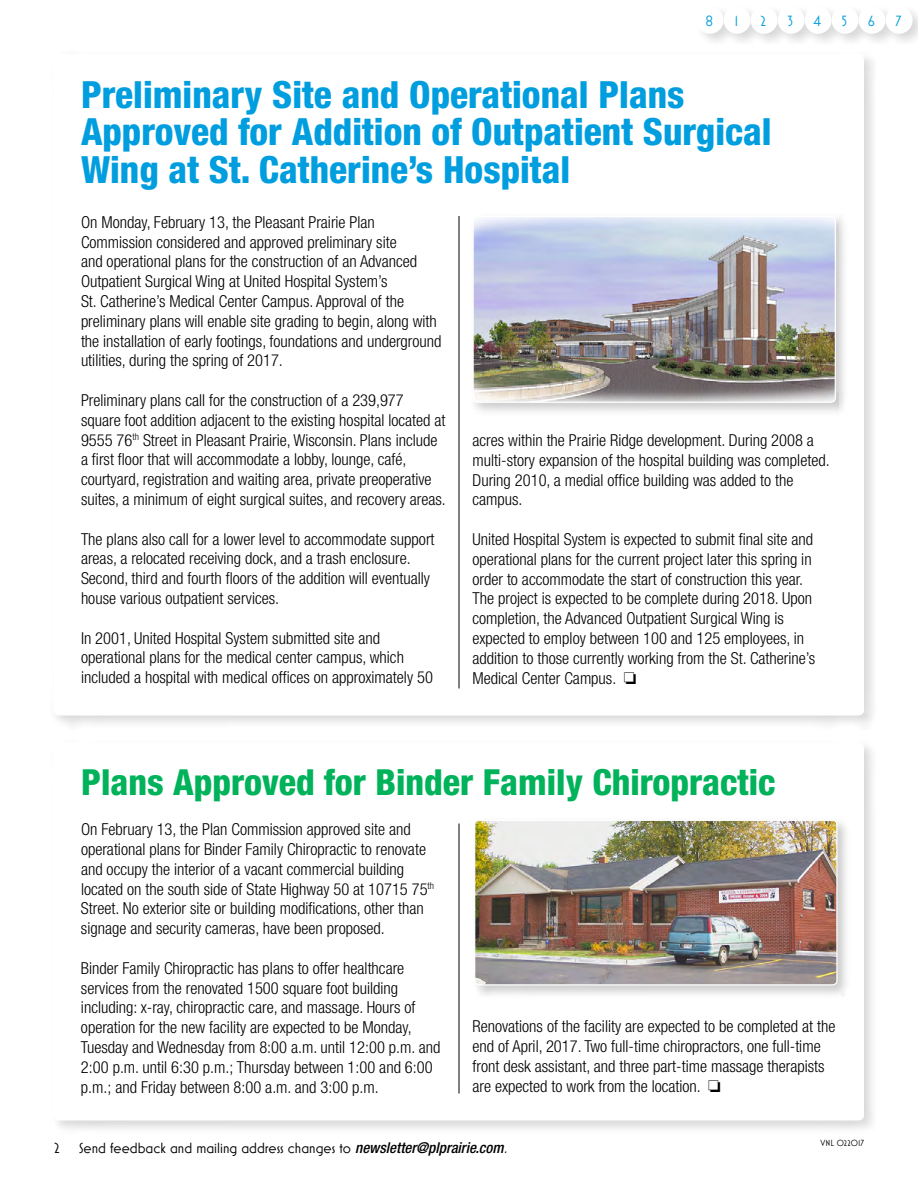
<style>
.page{position:relative;width:918px;height:1188px;background:#fff}
.page>*{position:absolute;margin:0;border:0;box-sizing:border-box;transform-origin:0 0}
.t1{font:800 condensed 37.5px/37.5px "Helvetica Neue LT Std";color:#009ede}
.t2{font:800 condensed 36px "Helvetica Neue LT Std";color:#00b25a}
.t3{font:300 condensed 16.5px/19.8px "Helvetica Neue LT Std";color:#000}
.t4{font:15px "Mostra Nuova";color:#000}
.t5{font:15px "Mostra Nuova Alt A";color:#009ede}
.t6{font:9px "Mostra Nuova";color:#000}
.s1{font-family:"Helvetica Neue LT Std";font-weight:500;font-style:italic;font-stretch:condensed}
.s2{font-family:"Helvetica Neue LT Std";font-weight:300;font-style:italic;font-stretch:condensed}
</style>
<div class="page">
<div style="left:51px;top:51px;width:827px;height:678px;background:#000;opacity:.15"></div>
<div style="left:54px;top:54px;width:810px;height:662px;background:#fff;border-radius:5px"></div>
<div style="left:470px;top:213px;width:379px;height:204px;background:#000;opacity:.2"></div>
<img style="left:473px;top:217px;width:361px;height:185px">
<div style="left:473px;top:216px;width:363px;height:187px;border:1px solid #fff;border-radius:4px"></div>
<hr style="left:459px;top:216px;width:1px;height:472px;background:#000">
<div style="left:51px;top:739px;width:827px;height:395px;background:#000;opacity:.15"></div>
<div style="left:54px;top:742px;width:810px;height:378px;background:#fff;border-radius:5px"></div>
<svg style="left:80px;top:741px;width:396px;height:88px"></svg>
<hr style="left:459px;top:824px;width:1px;height:270px;background:#000">
<div style="left:472px;top:817px;width:379px;height:182px;background:#000;opacity:.2"></div>
<img style="left:475px;top:820px;width:362px;height:165px">
<div style="left:474px;top:820px;width:364px;height:165px;border:1px solid #fff;border-radius:4px"></div>
<div style="left:694px;top:4px;width:44px;height:44px;background:#000;opacity:.15"></div>
<div style="left:697px;top:7px;width:27px;height:27px;background:#fff;border-radius:50%"></div>
<div style="left:721px;top:4px;width:44px;height:44px;background:#000;opacity:.15"></div>
<div style="left:724px;top:7px;width:27px;height:27px;background:#fff;border-radius:50%"></div>
<div style="left:748px;top:4px;width:44px;height:44px;background:#000;opacity:.15"></div>
<div style="left:751px;top:7px;width:27px;height:27px;background:#fff;border-radius:50%"></div>
<div style="left:775px;top:4px;width:44px;height:44px;background:#000;opacity:.15"></div>
<div style="left:778px;top:7px;width:27px;height:27px;background:#fff;border-radius:50%"></div>
<div style="left:802px;top:4px;width:44px;height:44px;background:#000;opacity:.15"></div>
<div style="left:805px;top:7px;width:27px;height:27px;background:#fff;border-radius:50%"></div>
<div style="left:829px;top:4px;width:44px;height:44px;background:#000;opacity:.15"></div>
<div style="left:832px;top:7px;width:27px;height:27px;background:#fff;border-radius:50%"></div>
<div style="left:856px;top:4px;width:44px;height:44px;background:#000;opacity:.15"></div>
<div style="left:859px;top:7px;width:27px;height:27px;background:#fff;border-radius:50%"></div>
<div style="left:883px;top:4px;width:35px;height:44px;background:#000;opacity:.15"></div>
<div style="left:886px;top:7px;width:27px;height:27px;background:#fff;border-radius:50%"></div>
<p class="t5" style="left:705px;top:13px;width:9px">8</p>
<p class="t5" style="left:734px;top:13px;width:6px">1</p>
<p class="t5" style="left:761px;top:13px;width:7px">2</p>
<p class="t5" style="left:788px;top:13px;width:7px">3</p>
<p class="t5" style="left:813px;top:13px;width:9px">4</p>
<p class="t5" style="left:842px;top:13px;width:7px">5</p>
<p class="t5" style="left:868px;top:13px;width:9px">6</p>
<p class="t5" style="left:895px;top:13px;width:7px">7</p>
<h1 class="t1" style="left:81px;top:75px;width:692px">Preliminary Site and Operational Plans<br>Approved for Addition of Outpatient Surgical<br>Wing at St. Catherine’s Hospital</h1>
<p class="t3" style="left:81px;top:212px;width:362px">On Monday, February 13, the Pleasant Prairie Plan Commission considered and approved preliminary site<br>and operational plans for the construction of an Advanced Outpatient Surgical Wing at United Hospital System’s<br>St. Catherine’s Medical Center Campus. Approval of the preliminary plans will enable site grading to begin, along with the installation of early footings, foundations and underground utilities, during the spring of 2017.</p>
<p class="t3" style="left:81px;top:390px;width:366px">Preliminary plans call for the construction of a 239,977 square foot addition adjacent to the existing hospital located at 9555 76<sup>th</sup> Street in Pleasant Prairie, Wisconsin. Plans include a first floor that will accommodate a lobby, lounge, café, courtyard, registration and waiting area, private preoperative suites, a minimum of eight surgical suites, and recovery areas.</p>
<p class="t3" style="left:81px;top:529px;width:355px">The plans also call for a lower level to accommodate support areas, a relocated receiving dock, and a trash enclosure.<br>Second, third and fourth floors of the addition will eventually house various outpatient services.</p>
<p class="t3" style="left:81px;top:628px;width:353px">In 2001, United Hospital System submitted site and operational plans for the medical center campus, which included a hospital with medical offices on approximately 50</p>
<p class="t3" style="left:472px;top:430px;width:359px">acres within the Prairie Ridge development. During 2008 a multi-story expansion of the hospital building was completed.<br>During 2010, a medial office building was added to the campus.</p>
<p class="t3" style="left:472px;top:529px;width:344px">United Hospital System is expected to submit final site and operational plans for the current project later this spring in order to accommodate the start of construction this year.<br>The project is expected to be complete during 2018. Upon completion, the Advanced Outpatient Surgical Wing is expected to employ between 100 and 125 employees, in addition to those currently working from the St. Catherine’s Medical Center Campus. □</p>
<h2 class="t2" style="left:81px;top:760px;width:696px">Plans Approved for Binder Family Chiropractic</h2>
<p class="t3" style="left:81px;top:819px;width:355px">On February 13, the Plan Commission approved site and operational plans for Binder Family Chiropractic to renovate and occupy the interior of a vacant commercial building located on the south side of State Highway 50 at 10715 75<sup>th </sup>Street. No exterior site or building modifications, other than signage and security cameras, have been proposed.</p>
<p class="t3" style="left:81px;top:958px;width:361px">Binder Family Chiropractic has plans to offer healthcare services from the renovated 1500 square foot building including: x-ray, chiropractic care, and massage. Hours of operation for the new facility are expected to be Monday, Tuesday and Wednesday from 8:00 a.m. until 12:00 p.m. and 2:00 p.m. until 6:30 p.m.; Thursday between 1:00 and 6:00 p.m.; and Friday between 8:00 a.m. and 3:00 p.m.</p>
<p class="t3" style="left:472px;top:1017px;width:365px">Renovations of the facility are expected to be completed at the end of April, 2017. Two full-time chiropractors, one full-time front desk assistant, and three part-time massage therapists are expected to work from the location. □</p>
<p class="t4" style="left:54px;top:1139px;width:7px">2</p>
<p class="t4" style="left:79px;top:1139px;width:430px">Send feedback and mailing address changes to <span class="s1">newsletter@plprairie.com</span><span class="s2">.</span></p>
<p class="t6" style="left:821px;top:1138px;width:45px">VNL 022017</p>
</div>
